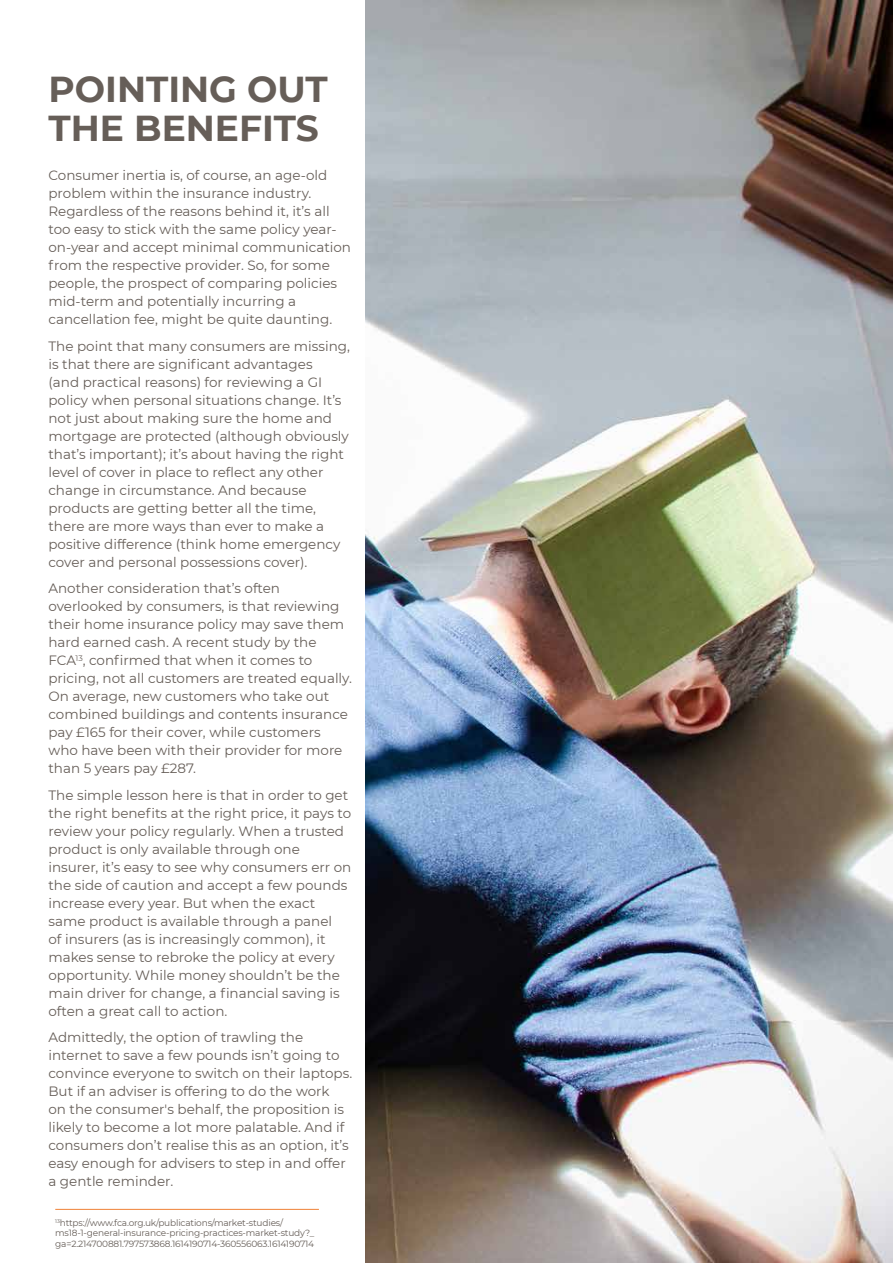
<style>
.page{position:relative;width:893px;height:1263px;background:#fff}
.page>*{position:absolute;margin:0;border:0;box-sizing:border-box;transform-origin:0 0}
.t1{font:700 36px/39px "Montserrat";color:#665e58}
.t2{font:13.5px/18px "Montserrat";color:#665e58}
.t3{font:9px/10.8px "Montserrat";letter-spacing:-.02em;color:#665e58}
</style>
<div class="page">
<hr style="left:55px;top:1209px;width:264px;height:1px;background:#f08136">
<img style="left:366px;top:0;width:527px;height:1263px">
<h1 class="t1" style="left:48px;top:68px;width:281px">POINTING OUT<br>THE BENEFITS</h1>
<p class="t2" style="left:48px;top:166px;width:304px">Consumer inertia is, of course, an age-old problem within the insurance industry.<br>Regardless of the reasons behind it, it’s all too easy to stick with the same policy year&shy;on-year and accept minimal communication from the respective provider. So, for some people, the prospect of comparing policies mid-term and potentially incurring a cancellation fee, might be quite daunting.</p>
<p class="t2" style="left:48px;top:336px;width:303px">The point that many consumers are missing, is that there are significant advantages<br>(and practical reasons) for reviewing a GI policy when personal situations change. It’s not just about making sure the home and mortgage are protected (although obviously that’s important); it’s about having the right level of cover in place to reflect any other change in circumstance. And because products are getting better all the time, there are more ways than ever to make a positive difference (think home emergency cover and personal possessions cover).</p>
<p class="t2" style="left:48px;top:579px;width:305px">Another consideration that’s often overlooked by consumers, is that reviewing their home insurance policy may save them hard earned cash. A recent study by the FCA<sup>13</sup>, confirmed that when it comes to pricing, not all customers are treated equally.<br>On average, new customers who take out combined buildings and contents insurance pay £165 for their cover, while customers who have been with their provider for more than 5 years pay £287.</p>
<p class="t2" style="left:48px;top:785px;width:304px">The simple lesson here is that in order to get the right benefits at the right price, it pays to review your policy regularly. When a trusted product is only available through one insurer, it’s easy to see why consumers err on the side of caution and accept a few pounds increase every year. But when the exact same product is available through a panel<br>of insurers (as is increasingly common), it makes sense to rebroke the policy at every opportunity. While money shouldn’t be the main driver for change, a financial saving is often a great call to action.</p>
<p class="t2" style="left:48px;top:1028px;width:305px">Admittedly, the option of trawling the internet to save a few pounds isn’t going to convince everyone to switch on their laptops.<br>But if an adviser is offering to do the work<br>on the consumer's behalf, the proposition is likely to become a lot more palatable. And if consumers don’t realise this as an option, it’s easy enough for advisers to step in and offer a gentle reminder.</p>
<p class="t3" style="left:55px;top:1217px;width:261px"><sup>13</sup>https://www.fca.org.uk/publications/market-studies/ ms18-1-general-insurance-pricing-practices-market-study?_ ga=2.214700881.797573868.1614190714-360556063.1614190714</p>
</div>
